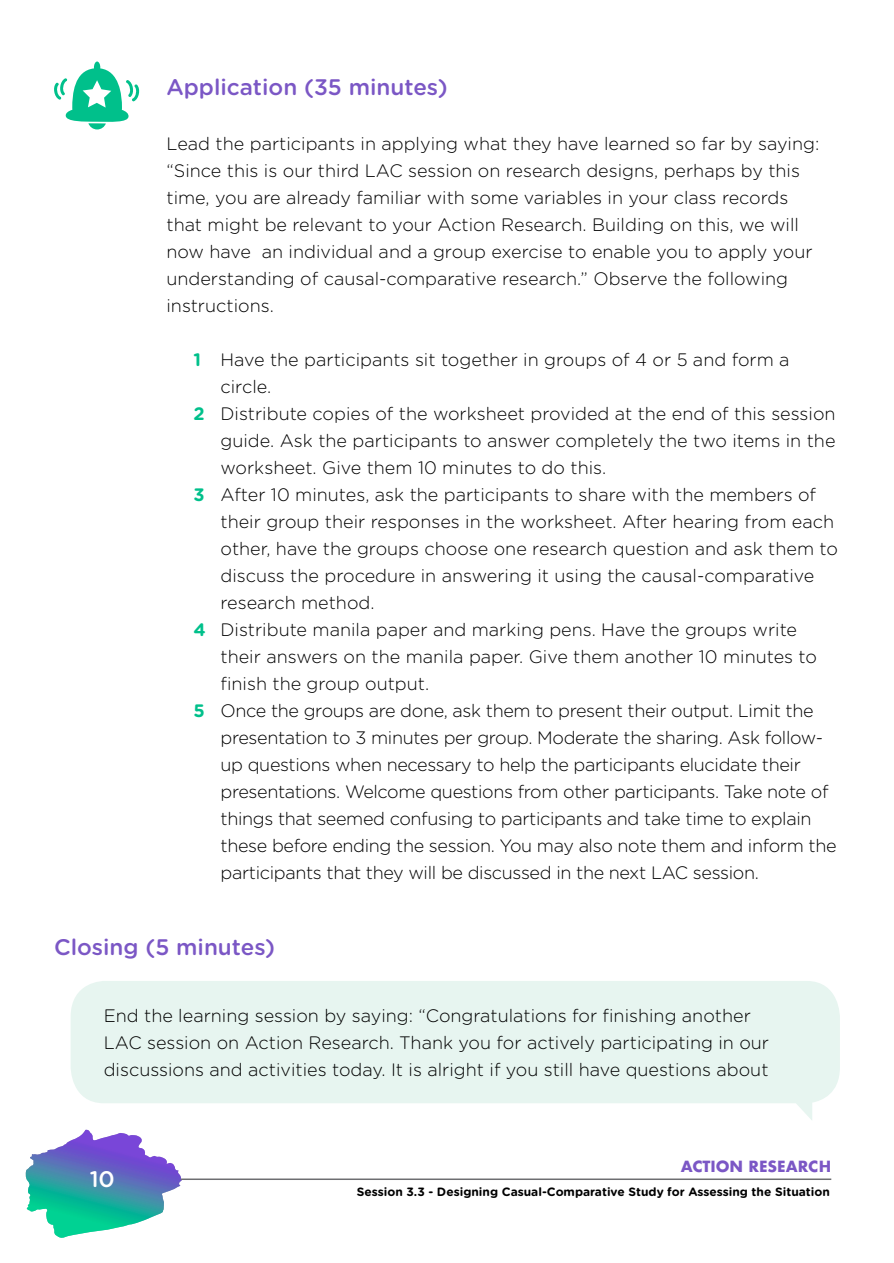
<style>
.page{position:relative;width:894px;height:1263px;background:#fff}
.page>*{position:absolute;margin:0;border:0;box-sizing:border-box;transform-origin:0 0}
.t1{font:500 22.5px "Gotham Rounded";color:#7b57c5}
.t2{font:500 22.5px "Gotham Rounded";color:#fff}
.t3{font:300 18px/27px "Gotham Rounded";color:#000}
.t4{font:300 18px "Gotham Rounded";letter-spacing:-.02em;color:#000}
.t5{font:700 15px "Futura";color:#7b57c5}
.t6{font:700 12px "Gotham Rounded";color:#000}
.s1{font-weight:700;color:#00c08b}
</style>
<div class="page">
<hr style="left:158px;top:1178px;width:673px;height:2px;background:#6d6e71">
<svg style="left:26px;top:1129px;width:156px;height:107px"></svg>
<svg style="left:71px;top:981px;width:768px;height:139px;fill:#e7f5f0"></svg>
<svg style="left:54px;top:62px;width:86px;height:67px"></svg>
<p class="t1" style="left:166px;top:71px;width:283px">Application (35 minutes)</p>
<p class="t3" style="left:166px;top:129px;width:654px">Lead the participants in applying what they have learned so far by saying: “Since this is our third LAC session on research designs, perhaps by this time, you are already familiar with some variables in your class records that might be relevant to your Action Research. Building on this, we will now have an individual and a group exercise to enable you to apply your understanding of causal-comparative research.” Observe the following instructions.</p>
<p class="t3" style="left:193px;top:345px;width:597px"><span class="s1">1</span> Have the participants sit together in groups of 4 or 5 and form a</p>
<p class="t3" style="left:220px;top:372px;width:52px">circle.</p>
<p class="t3" style="left:193px;top:399px;width:643px"><span class="s1">2</span> Distribute copies of the worksheet provided at the end of this session</p>
<p class="t3" style="left:220px;top:426px;width:616px">guide. Ask the participants to answer completely the two items in the</p>
<p class="t3" style="left:220px;top:453px;width:387px">worksheet. Give them 10 minutes to do this.</p>
<p class="t3" style="left:193px;top:480px;width:624px"><span class="s1">3</span> After 10 minutes, ask the participants to share with the members of</p>
<p class="t3" style="left:220px;top:507px;width:614px">their group their responses in the worksheet. After hearing from each</p>
<p class="t3" style="left:220px;top:534px;width:618px">other, have the groups choose one research question and ask them to</p>
<p class="t3" style="left:220px;top:561px;width:595px">discuss the procedure in answering it using the causal-comparative</p>
<p class="t3" style="left:220px;top:588px;width:155px">research method.</p>
<p class="t3" style="left:193px;top:615px;width:605px"><span class="s1">4</span> Distribute manila paper and marking pens. Have the groups write</p>
<p class="t3" style="left:220px;top:642px;width:598px">their answers on the manila paper. Give them another 10 minutes to</p>
<p class="t3" style="left:220px;top:669px;width:210px">finish the group output.</p>
<p class="t4" style="left:193px;top:698px;width:621px"><span class="s1">5</span> Once the groups are done, ask them to present their output. Limit the</p>
<p class="t4" style="left:220px;top:725px;width:604px">presentation to 3 minutes per group. Moderate the sharing. Ask follow-</p>
<p class="t4" style="left:220px;top:752px;width:581px">up questions when necessary to help the participants elucidate their</p>
<p class="t4" style="left:220px;top:779px;width:609px">presentations. Welcome questions from other participants. Take note of</p>
<p class="t4" style="left:220px;top:806px;width:592px">things that seemed confusing to participants and take time to explain</p>
<p class="t4" style="left:220px;top:833px;width:617px">these before ending the session. You may also note them and inform the</p>
<p class="t4" style="left:220px;top:860px;width:539px">participants that they will be discussed in the next LAC session.</p>
<p class="t1" style="left:54px;top:931px;width:222px">Closing (5 minutes)</p>
<p class="t3" style="left:104px;top:1001px;width:666px">End the learning session by saying: “Congratulations for finishing another<br>LAC session on Action Research. Thank you for actively participating in our discussions and activities today. It is alright if you still have questions about</p>
<p class="t2" style="left:90px;top:1162px;width:27px">10</p>
<p class="t5" style="left:680px;top:1155px;width:152px">ACTION RESEARCH</p>
<p class="t6" style="left:357px;top:1183px;width:474px">Session 3.3 - Designing Casual-Comparative Study for Assessing the Situation</p>
</div>
